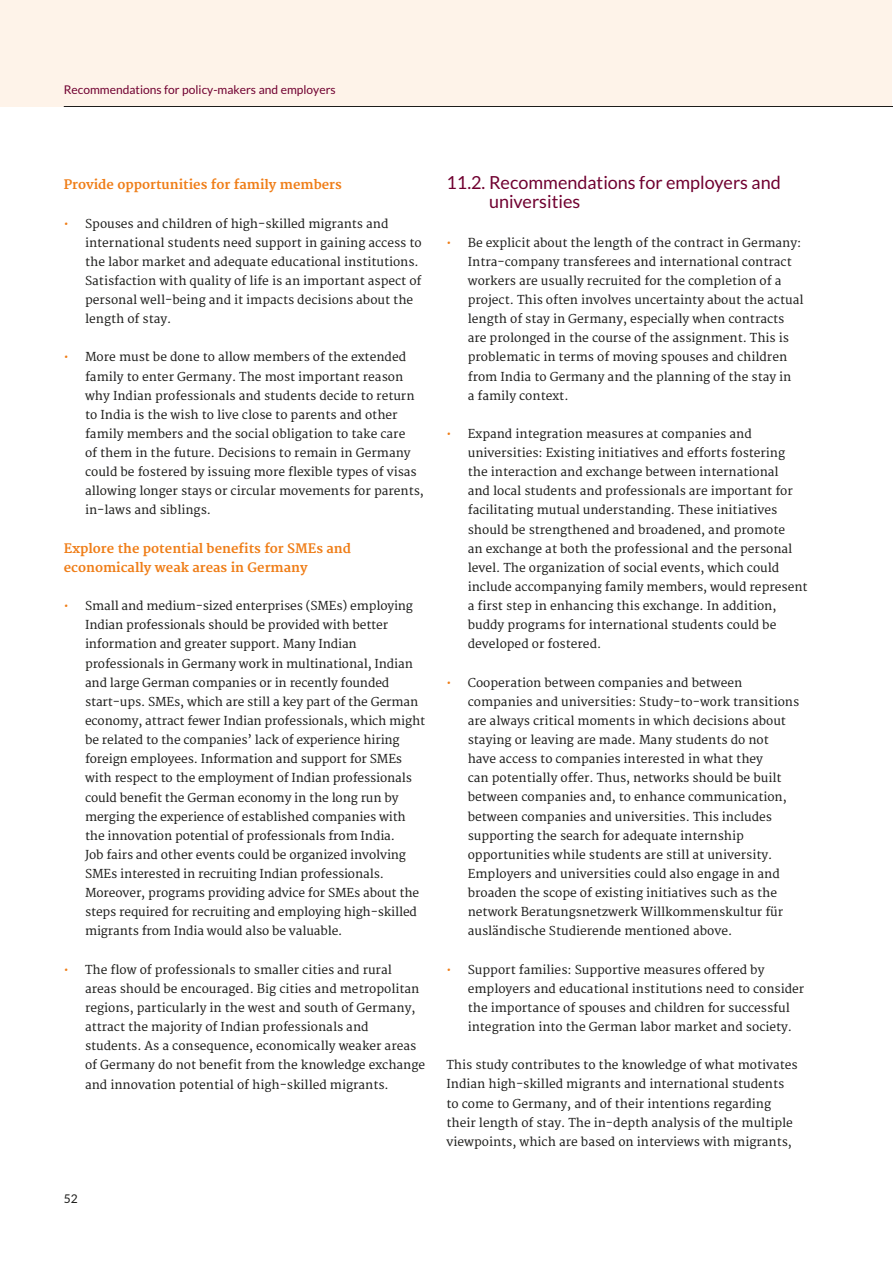
<style>
.page{position:relative;width:893px;height:1263px;background:#fff}
.page>*{position:absolute;margin:0;border:0;box-sizing:border-box;transform-origin:0 0}
.t1{font:18px/19.2px "Lato";color:#700030}
.t2{font:700 12.75px/19.2px "Merriweather";color:#ef7d17}
.t3{font:12px/19.2px "Merriweather";color:#1d1d1b}
.t4{font:12px "Lato";color:#700030}
.t5{font:12px "Lato";color:#1d1d1b}
.s1{color:#ef7d17}
</style>
<div class="page">
<div style="left:0;top:0;width:892px;height:106px;background:#fef3e9"></div>
<hr style="left:64px;top:106px;width:829px;height:1px;background:#1d1d1b">
<p class="t4" style="left:64px;top:83px;width:273px">Recommendations for policy-makers and employers</p>
<p class="t2" style="left:64px;top:176px;width:280px">Provide opportunities for family members</p>
<p class="t3" style="left:85px;top:214px;width:338px;text-indent:-21px"><span class="s1">•</span> Spouses and children of high-skilled migrants and international students need support in gaining access to the labor market and adequate educational institutions.<br>Satisfaction with quality of life is an important aspect of personal well-being and it impacts decisions about the length of stay.</p>
<p class="t3" style="left:85px;top:348px;width:340px;text-indent:-21px"><span class="s1">•</span> More must be done to allow members of the extended family to enter Germany. The most important reason why Indian professionals and students decide to return to India is the wish to live close to parents and other family members and the social obligation to take care<br>of them in the future. Decisions to remain in Germany could be fostered by issuing more flexible types of visas allowing longer stays or circular movements for parents, in-laws and siblings.</p>
<p class="t2" style="left:64px;top:539px;width:289px">Explore the potential benefits for SMEs and economically weak areas in Germany</p>
<p class="t3" style="left:85px;top:597px;width:342px;text-indent:-21px"><span class="s1">•</span> Small and medium-sized enterprises (SMEs) employing Indian professionals should be provided with better information and greater support. Many Indian professionals in Germany work in multinational, Indian and large German companies or in recently founded start-ups. SMEs, which are still a key part of the German economy, attract fewer Indian professionals, which might be related to the companies’ lack of experience hiring foreign employees. Information and support for SMEs with respect to the employment of Indian professionals could benefit the German economy in the long run by merging the experience of established companies with the innovation potential of professionals from India.<br>Job fairs and other events could be organized involving SMEs interested in recruiting Indian professionals.<br>Moreover, programs providing advice for SMEs about the steps required for recruiting and employing high-skilled migrants from India would also be valuable.</p>
<p class="t3" style="left:85px;top:960px;width:342px;text-indent:-21px"><span class="s1">•</span> The flow of professionals to smaller cities and rural areas should be encouraged. Big cities and metropolitan regions, particularly in the west and south of Germany, attract the majority of Indian professionals and students. As a consequence, economically weaker areas of Germany do not benefit from the knowledge exchange and innovation potential of high-skilled migrants.</p>
<p class="t5" style="left:64px;top:1192px;width:15px">52</p>
<h1 class="t1" style="left:489px;top:173px;width:293px;text-indent:-43px">11.2. Recommendations for employers and universities</h1>
<p class="t3" style="left:468px;top:233px;width:337px;text-indent:-21px"><span class="s1">•</span> Be explicit about the length of the contract in Germany:<br>Intra-company transferees and international contract workers are usually recruited for the completion of a project. This often involves uncertainty about the actual length of stay in Germany, especially when contracts are prolonged in the course of the assignment. This is problematic in terms of moving spouses and children from India to Germany and the planning of the stay in<br>a family context.</p>
<p class="t3" style="left:468px;top:425px;width:341px;text-indent:-21px"><span class="s1">•</span> Expand integration measures at companies and universities: Existing initiatives and efforts fostering the interaction and exchange between international<br>and local students and professionals are important for facilitating mutual understanding. These initiatives should be strengthened and broadened, and promote<br>an exchange at both the professional and the personal level. The organization of social events, which could include accompanying family members, would represent a first step in enhancing this exchange. In addition, buddy programs for international students could be developed or fostered.</p>
<p class="t3" style="left:468px;top:673px;width:333px;text-indent:-21px"><span class="s1">•</span> Cooperation between companies and between companies and universities: Study-to-work transitions are always critical moments in which decisions about staying or leaving are made. Many students do not have access to companies interested in what they<br>can potentially offer. Thus, networks should be built between companies and, to enhance communication, between companies and universities. This includes supporting the search for adequate internship opportunities while students are still at university.<br>Employers and universities could also engage in and broaden the scope of existing initiatives such as the network Beratungsnetzwerk Willkommenskultur für ausländische Studierende mentioned above.</p>
<p class="t3" style="left:468px;top:960px;width:338px;text-indent:-21px"><span class="s1">•</span> Support families: Supportive measures offered by employers and educational institutions need to consider the importance of spouses and children for successful integration into the German labor market and society.</p>
<p class="t3" style="left:446px;top:1056px;width:353px">This study contributes to the knowledge of what motivates Indian high-skilled migrants and international students to come to Germany, and of their intentions regarding their length of stay. The in-depth analysis of the multiple viewpoints, which are based on interviews with migrants,</p>
</div>
